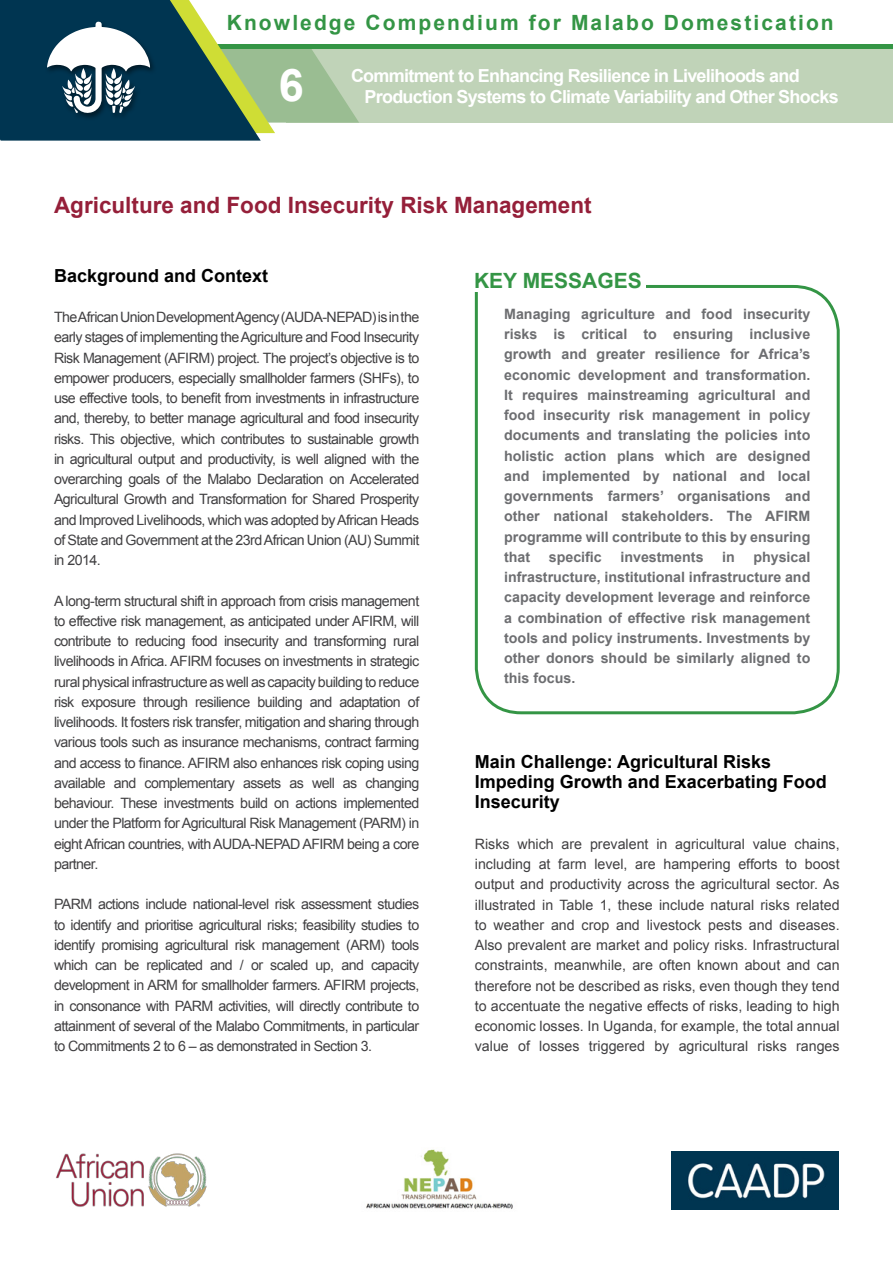
<style>
.page{position:relative;width:893px;height:1263px;background:#fff}
.page>*{position:absolute;margin:0;border:0;box-sizing:border-box;transform-origin:0 0}
.t1{font:700 45px "Arial";color:#fff}
.t2{font:700 22.5px "Arial";color:#951f39}
.t3{font:700 21px "Arial";letter-spacing:.1em;color:#349545}
.t4{font:700 21px "Arial";color:#349545}
.t5{font:700 18px/21px "Arial";letter-spacing:-.04em;color:#fff}
.t6{font:700 18px/20.2px "Arial";color:#000}
.t7{font:14.25px/20.2px "Arial";letter-spacing:-.04em;color:#414042;text-align:justify}
.t8{font:700 14.25px/20.2px "Arial";color:#6d6e71;text-align:justify}
</style>
<div class="page">
<div style="left:286px;top:45px;width:607px;height:78px;background:#c0d3b8"></div>
<hr style="left:167px;top:45px;width:726px;height:4px;background:#349545">
<svg style="left:474px;top:285px;width:366px;height:430px"></svg>
<div style="left:470px;top:269px;width:175px;height:23px;background:#fff"></div>
<img style="left:366px;top:1149px;width:147px;height:60px">
<svg style="left:0;top:0;width:359px;height:141px"></svg>
<img style="left:671px;top:1151px;width:168px;height:58px">
<img style="left:56px;top:1153px;width:151px;height:54px">
<h3 class="t3" style="left:227px;top:8px;width:608px">Knowledge Compendium for Malabo Domestication</h3>
<h1 class="t1" style="left:279px;top:55px;width:27px">6</h1>
<p class="t5" style="left:364px;top:65px;width:476px;text-indent:-14px">Commitment to Enhancing Resilience in Livelihoods and<br>Production Systems to Climate Variability and Other Shocks</p>
<h2 class="t2" style="left:54px;top:191px;width:539px">Agriculture and Food Insecurity Risk Management</h2>
<p class="t6" style="left:54px;top:266px;width:216px">Background and Context</p>
<p class="t7" style="left:54px;top:307px;width:367px">The African Union Development Agency (AUDA-NEPAD) is in the early stages of implementing the Agriculture and Food Insecurity Risk Management (AFIRM) project. The project’s objective is to empower producers, especially smallholder farmers (SHFs), to use effective tools, to benefit from investments in infrastructure and, thereby, to better manage agricultural and food insecurity risks. This objective, which contributes to sustainable growth in agricultural output and productivity, is well aligned with the overarching goals of the Malabo Declaration on Accelerated Agricultural Growth and Transformation for Shared Prosperity and Improved Livelihoods, which was adopted by African Heads of State and Government at the 23rd African Union (AU) Summit in 2014.</p>
<p class="t7" style="left:54px;top:590px;width:367px">A long-term structural shift in approach from crisis management to effective risk management, as anticipated under AFIRM, will contribute to reducing food insecurity and transforming rural livelihoods in Africa. AFIRM focuses on investments in strategic rural physical infrastructure as well as capacity building to reduce risk exposure through resilience building and adaptation of livelihoods. It fosters risk transfer, mitigation and sharing through various tools such as insurance mechanisms, contract farming and access to finance. AFIRM also enhances risk coping using available and complementary assets as well as changing behaviour. These investments build on actions implemented under the Platform for Agricultural Risk Management (PARM) in eight African countries, with AUDA-NEPAD AFIRM being a core partner.</p>
<p class="t7" style="left:54px;top:894px;width:367px">PARM actions include national-level risk assessment studies to identify and prioritise agricultural risks; feasibility studies to identify promising agricultural risk management (ARM) tools which can be replicated and / or scaled up, and capacity development in ARM for smallholder farmers. AFIRM projects, in consonance with PARM activities, will directly contribute to attainment of several of the Malabo Commitments, in particular to Commitments 2 to 6 – as demonstrated in Section 3.</p>
<h3 class="t4" style="left:474px;top:267px;width:169px">KEY MESSAGES</h3>
<p class="t8" style="left:504px;top:304px;width:308px">Managing agriculture and food insecurity risks is critical to ensuring inclusive growth and greater resilience for Africa’s economic development and transformation.<br>It requires mainstreaming agricultural and food insecurity risk management in policy documents and translating the policies into holistic action plans which are designed and implemented by national and local governments farmers’ organisations and other national stakeholders. The AFIRM programme will contribute to this by ensuring that</p>
<p class="t8" style="left:549px;top:547px;width:55px">specific</p>
<p class="t8" style="left:620px;top:547px;width:85px">investments</p>
<p class="t8" style="left:722px;top:547px;width:14px">in</p>
<p class="t8" style="left:504px;top:547px;width:308px;text-indent:249px">physical infrastructure, institutional infrastructure and capacity development leverage and reinforce a combination of effective risk management tools and policy instruments. Investments by other donors should be similarly aligned to this focus.</p>
<p class="t6" style="left:475px;top:752px;width:354px">Main Challenge: Agricultural Risks<br>Impeding Growth and Exacerbating Food<br>Insecurity</p>
<p class="t7" style="left:475px;top:834px;width:366px">Risks which are prevalent in agricultural value chains, including at farm level, are hampering efforts to boost output and productivity across the agricultural sector. As illustrated in Table 1, these include natural risks related to weather and crop and livestock pests and diseases.<br>Also prevalent are market and policy risks. Infrastructural constraints, meanwhile, are often known about and can therefore not be described as risks, even though they tend to accentuate the negative effects of risks, leading to high economic losses. In Uganda, for example, the total annual value of losses triggered by agricultural risks ranges</p>
</div>
